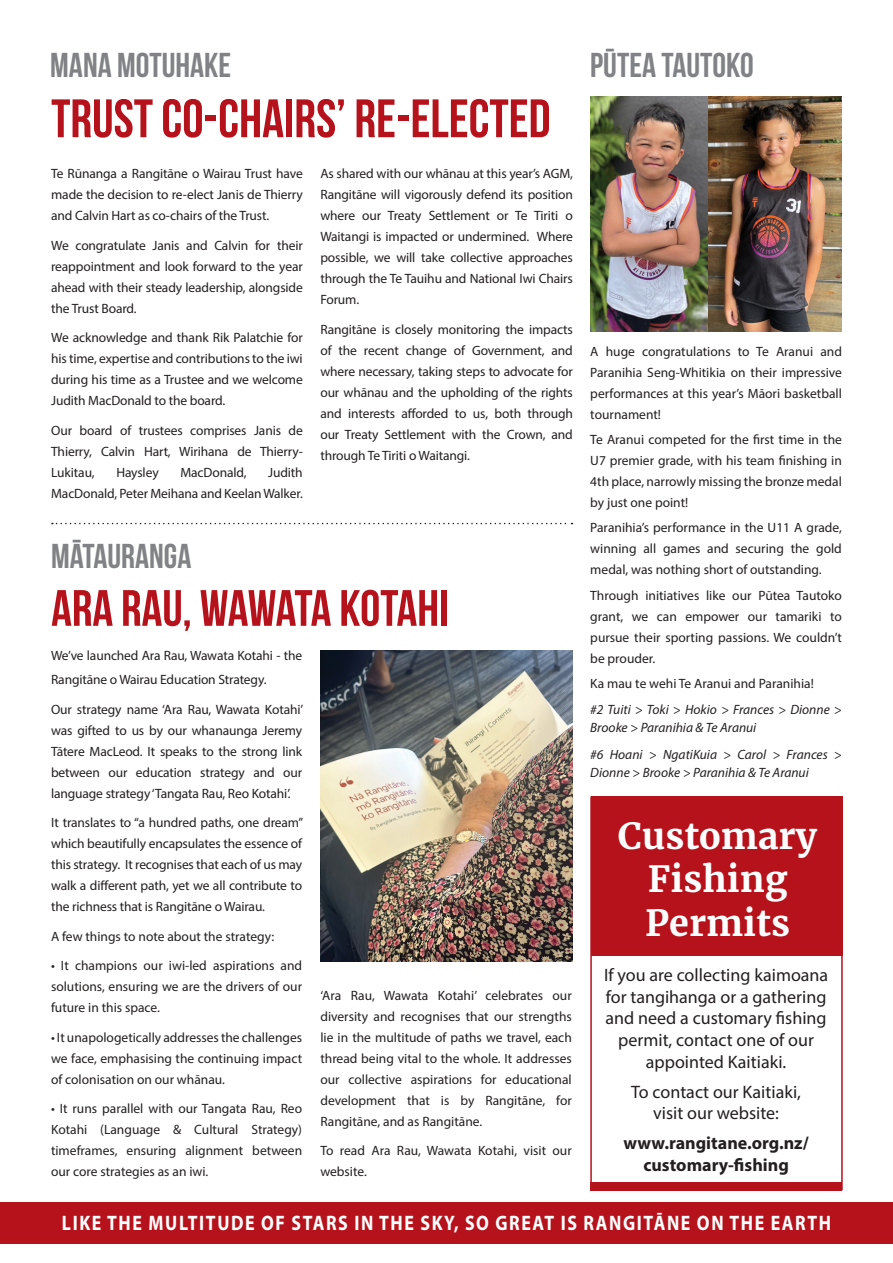
<style>
.page{position:relative;width:893px;height:1263px;background:#fff}
.page>*{position:absolute;margin:0;border:0;box-sizing:border-box;transform-origin:0 0}
.t1{font:54px "Bebas Neue";color:#b6121b}
.t2{font:51px "Bebas Neue";letter-spacing:-.005em;color:#b6121b}
.t3{font:700 36px/43.2px "Merriweather";color:#fff}
.t4{font:34.5px "Bebas Neue";color:#808285}
.t5{font:700 21px "Myriad Pro";letter-spacing:.09em;color:#fff;scale:.85 1}
.t6{font:18px/21.6px "Myriad Pro";color:#231f20;text-align:center}
.t7{font:700 18px/21.6px "Myriad Pro";color:#231f20;text-align:center}
.t8{font:13.5px/21px "Myriad Pro";letter-spacing:-.01em;color:#231f20;text-align:justify}
.t9{font:italic 13.5px/18px "Myriad Pro";color:#231f20}
</style>
<div class="page">
<div style="left:590px;top:1182px;width:252px;height:8px;background:#b6121b"></div>
<div style="left:591px;top:796px;width:252px;height:160px;background:#b6121b"></div>
<div style="left:590px;top:796px;width:253px;height:394px;border:2px solid #b6121b"></div>
<div style="left:0;top:1202px;width:893px;height:41px;background:#b6121b"></div>
<svg style="left:52px;top:523px;width:520px;height:1px"></svg>
<img style="left:321px;top:650px;width:251px;height:312px">
<img style="left:590px;top:97px;width:252px;height:234px">
<p class="t4" style="left:50px;top:46px;width:182px">MANA MOTUHAKE</p>
<p class="t1" style="left:51px;top:89px;width:501px">TRUST CO-CHAIRS’ RE-ELECTED</p>
<p class="t8" style="left:320px;top:163px;width:254px">As shared with our whānau at this year’s AGM, Rangitāne will vigorously defend its position where our Treaty Settlement or Te Tiriti o Waitangi is impacted or undermined. Where possible, we will take collective approaches through the Te Tauihu and National Iwi Chairs Forum.</p>
<p class="t8" style="left:320px;top:318px;width:254px">Rangitāne is closely monitoring the impacts of the recent change of Government, and where necessary, taking steps to advocate for our whānau and the upholding of the rights and interests afforded to us, both through our Treaty Settlement with the Crown, and through Te Tiriti o Waitangi.</p>
<p class="t8" style="left:51px;top:163px;width:253px">Te Rūnanga a Rangitāne o Wairau Trust have made the decision to re-elect Janis de Thierry and Calvin Hart as co-chairs of the Trust.</p>
<p class="t8" style="left:51px;top:234px;width:253px">We congratulate Janis and Calvin for their reappointment and look forward to the year ahead with their steady leadership, alongside the Trust Board.</p>
<p class="t8" style="left:51px;top:327px;width:253px">We acknowledge and thank Rik Palatchie for his time, expertise and contributions to the iwi during his time as a Trustee and we welcome Judith MacDonald to the board.</p>
<p class="t8" style="left:51px;top:419px;width:253px">Our board of trustees comprises Janis de Thierry, Calvin Hart, Wirihana de Thierry-Lukitau,</p>
<p class="t8" style="left:51px;top:461px;width:253px;text-align:right">Judith<br>MacDonald, Peter Meihana and Keelan Walker.</p>
<p class="t8" style="left:116px;top:461px;width:44px">Haysley</p>
<p class="t8" style="left:180px;top:461px;width:68px">MacDonald,</p>
<p class="t4" style="left:51px;top:537px;width:142px">MĀTAURANGA</p>
<p class="t2" style="left:51px;top:580px;width:399px">ARA RAU, WAWATA KOTAHI</p>
<p class="t8" style="left:51px;top:643px;width:253px;line-height:24px">We’ve launched Ara Rau, Wawata Kotahi - the<br>Rangitāne o Wairau Education Strategy.</p>
<p class="t8" style="left:51px;top:698px;width:254px">Our strategy name ‘Ara Rau, Wawata Kotahi’ was gifted to us by our whanaunga Jeremy Tātere MacLeod. It speaks to the strong link between our education strategy and our language strategy ‘Tangata Rau, Reo Kotahi’.</p>
<p class="t8" style="left:51px;top:812px;width:254px">It translates to “a hundred paths, one dream” which beautifully encapsulates the essence of this strategy. It recognises that each of us may walk a different path, yet we all contribute to the richness that is Rangitāne o Wairau.</p>
<p class="t8" style="left:51px;top:925px;width:225px">A few things to note about the strategy:</p>
<p class="t8" style="left:51px;top:955px;width:253px">• It champions our iwi-led aspirations and solutions, ensuring we are the drivers of our future in this space.</p>
<p class="t8" style="left:51px;top:1026px;width:253px">• It unapologetically addresses the challenges we face, emphasising the continuing impact of colonisation on our whānau.</p>
<p class="t8" style="left:51px;top:1098px;width:253px">• It runs parallel with our Tangata Rau, Reo Kotahi (Language &amp; Cultural Strategy) timeframes, ensuring alignment between our core strategies as an iwi.</p>
<p class="t8" style="left:320px;top:984px;width:253px">‘Ara Rau, Wawata Kotahi’ celebrates our diversity and recognises that our strengths lie in the multitude of paths we travel, each thread being vital to the whole. It addresses our collective aspirations for educational development that is by Rangitāne, for Rangitāne, and as Rangitāne.</p>
<p class="t8" style="left:320px;top:1140px;width:253px">To read Ara Rau, Wawata Kotahi, visit our website.</p>
<p class="t4" style="left:590px;top:46px;width:165px">PŪTEA TAUTOKO</p>
<p class="t8" style="left:590px;top:341px;width:253px">A huge congratulations to Te Aranui and Paranihia Seng-Whitikia on their impressive performances at this year’s Māori basketball tournament!</p>
<p class="t8" style="left:590px;top:429px;width:253px">Te Aranui competed for the first time in the U7 premier grade, with his team finishing in 4th place, narrowly missing the bronze medal by just one point!</p>
<p class="t8" style="left:590px;top:517px;width:253px">Paranihia’s performance in the U11 A grade, winning all games and securing the gold medal, was nothing short of outstanding.</p>
<p class="t8" style="left:590px;top:584px;width:253px">Through initiatives like our Pūtea Tautoko grant, we can empower our tamariki to pursue their sporting passions. We couldn’t be prouder.</p>
<p class="t8" style="left:590px;top:673px;width:225px">Ka mau te wehi Te Aranui and Paranihia!</p>
<p class="t9" style="left:590px;top:701px;width:253px">#2 Tuiti &gt; Toki &gt; Hokio &gt; Frances &gt; Dionne &gt;<br>Brooke &gt; Paranihia &amp; Te Aranui</p>
<p class="t9" style="left:590px;top:745px;width:253px">#6 Hoani &gt; NgatiKuia &gt; Carol &gt; Frances &gt;<br>Dionne &gt; Brooke &gt; Paranihia &amp; Te Aranui</p>
<p class="t3" style="left:618px;top:814px;width:201px">Customary</p>
<p class="t3" style="left:645px;top:858px;width:146px">Fishing<br>Permits</p>
<p class="t6" style="left:604px;top:964px;width:226px">If you are collecting kaimoana for tangihanga or a gathering and need a customary fishing permit, contact one of our appointed Kaitiaki.</p>
<p class="t6" style="left:631px;top:1080px;width:171px">To contact our Kaitiaki, visit our website:</p>
<p class="t7" style="left:624px;top:1132px;width:187px">www.rangitane.org.nz/ customary-fishing</p>
<p class="t5" style="left:62px;top:1209px;width:906px">LIKE THE MULTITUDE OF STARS IN THE SKY, SO GREAT IS RANGITĀNE ON THE EARTH</p>
</div>
